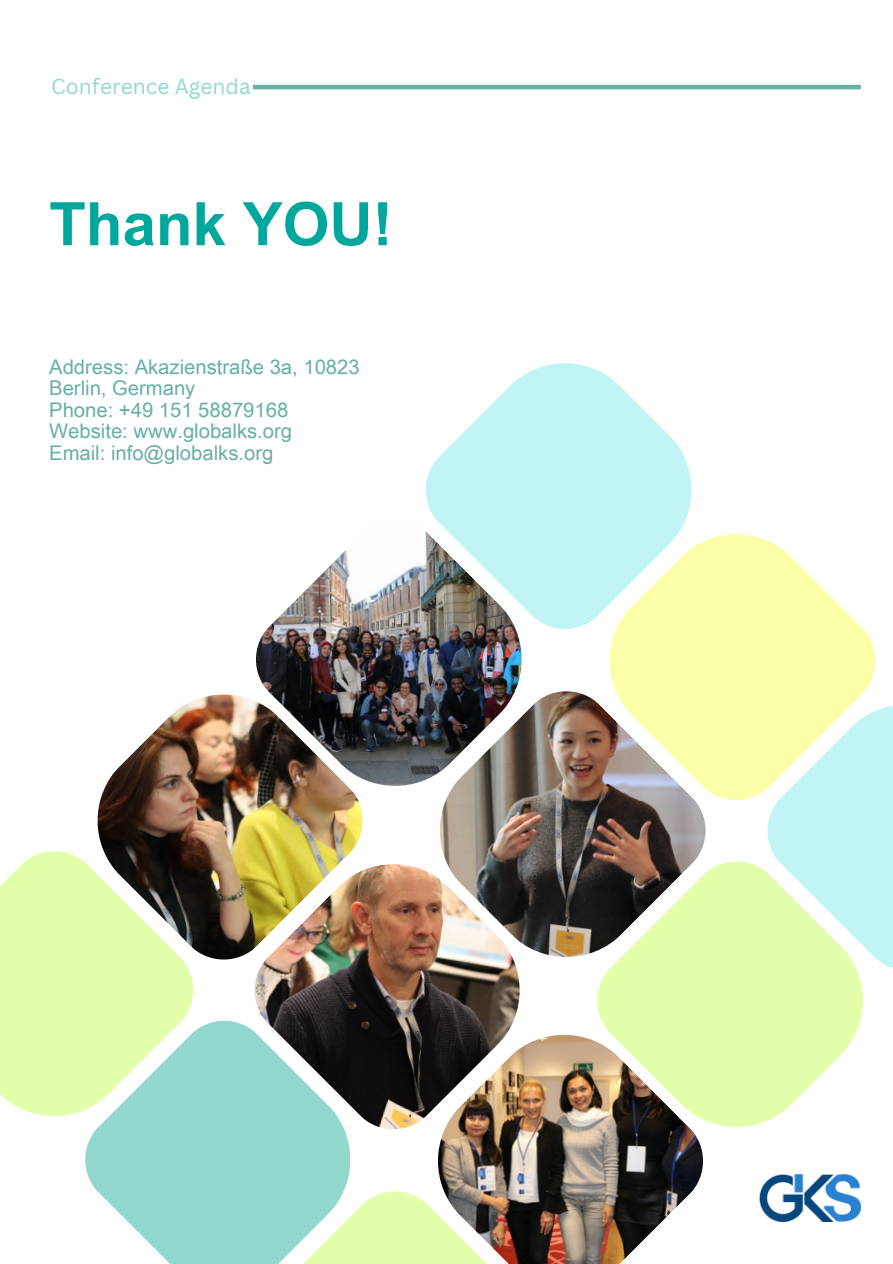
<style>
.page{position:relative;width:893px;height:1264px;background:#fff}
.page>*{position:absolute;margin:0;border:0;box-sizing:border-box;transform-origin:0 0}
.t1{font:700 60px "Arial Unicode MS";color:#00a79d}
.t2{font:21px "Canva Sans";color:#93d8cd}
.t3{font:20.25px/21.5px "Arial Unicode MS";color:#66afa3}
</style>
<div class="page">
<img style="left:759px;top:1174px;width:101px;height:47px">
<img style="left:254px;top:864px;width:266px;height:265px">
<img style="left:97px;top:694px;width:270px;height:270px">
<svg style="left:85px;top:1016px;width:273px;height:247px;fill:#93d8cd"></svg>
<svg style="left:0;top:846px;width:198px;height:277px;background:#cce4ab"></svg>
<img style="left:430px;top:1027px;width:273px;height:236px">
<svg style="left:261px;top:1186px;width:277px;height:77px"></svg>
<svg style="left:425px;top:363px;width:267px;height:266px;fill:#c1f4f4"></svg>
<img style="left:251px;top:515px;width:278px;height:278px">
<svg style="left:602px;top:526px;width:274px;height:274px;fill:#fbffa8"></svg>
<svg style="left:592px;top:861px;width:271px;height:273px;fill:#e4ffac"></svg>
<img style="left:432px;top:686px;width:278px;height:278px">
<svg style="left:762px;top:696px;width:130px;height:278px"></svg>
<hr style="left:253px;top:85px;width:607px;height:4px;background:#66afa3">
<p class="t2" style="left:51px;top:71px;width:201px">Conference Agenda</p>
<h1 class="t1" style="left:49px;top:181px;width:345px">Thank YOU!</h1>
<p class="t3" style="left:49px;top:355px;width:312px">Address: Akazienstraße 3a, 10823<br>Berlin, Germany<br>Phone: +49 151 58879168<br>Website: www.globalks.org<br>Email: info@globalks.org</p>
</div>
